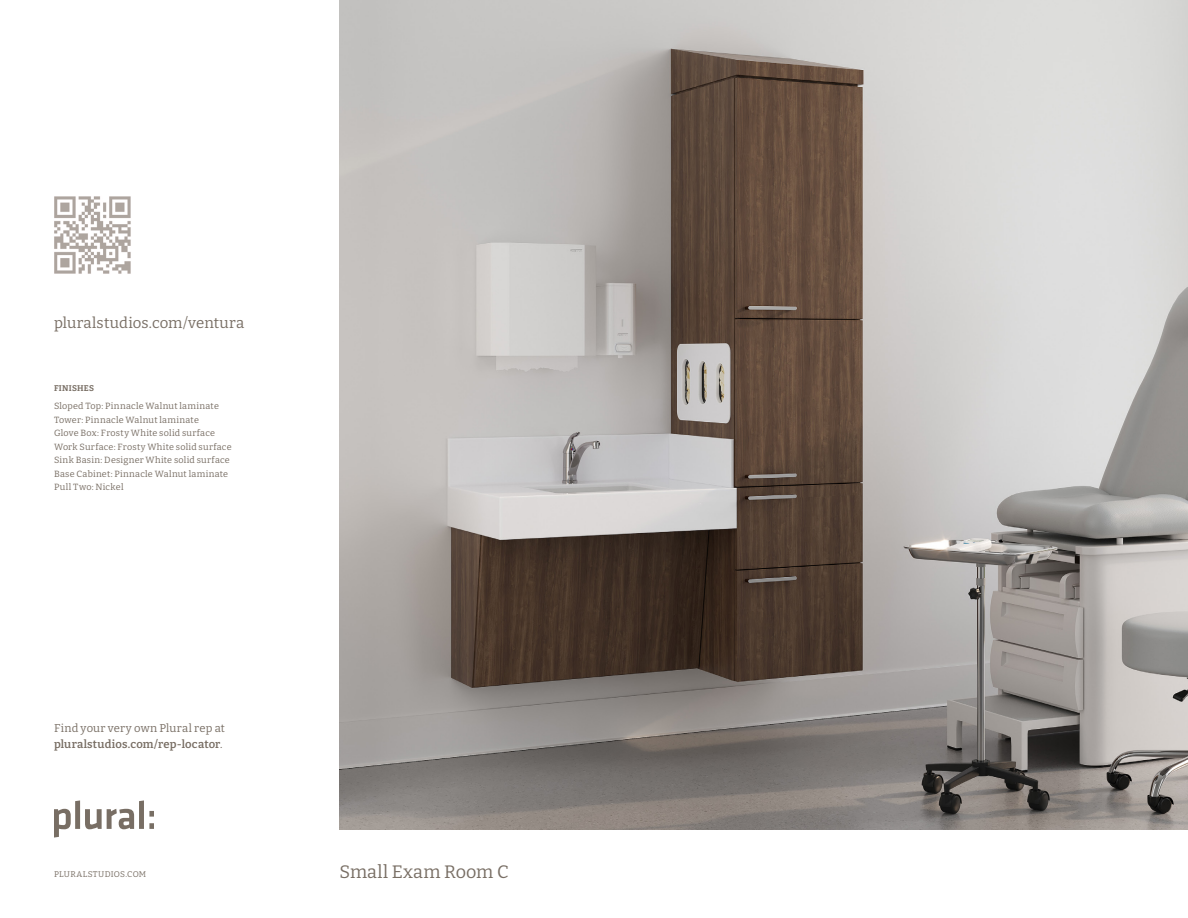
<style>
.page{position:relative;width:1188px;height:918px;background:#fff}
.page>*{position:absolute;margin:0;border:0;box-sizing:border-box;transform-origin:0 0}
.t1{font:18px "Bitter";letter-spacing:.005em;color:#786e64}
.t2{font:15px "Bitter";letter-spacing:.005em;color:#786e64}
.C___Features{font:600 11.25px/16.5px "Bitter";letter-spacing:.01em;color:#786e64}
.C___Features-2{font:9px "Bitter";letter-spacing:.025em;color:#786e64}
.t3{font:8.25px "Bitter";letter-spacing:.03em;color:#786e64}
.C___Features-3{font:700 8.25px "Bitter";letter-spacing:.03em;color:#786e64}
.s1{font-weight:400}
</style>
<div class="page">
<svg style="left:54px;top:800px;width:100px;height:37px"></svg>
<img style="left:54px;top:196px;width:77px;height:78px">
<img style="left:339px;top:0;width:849px;height:829px">
<p class="t2" style="left:54px;top:313px;width:192px">pluralstudios.com/ventura</p>
<p class="C___Features-3" style="left:54px;top:383px;width:42px">FINISHES</p>
<p class="C___Features-2" style="left:54px;top:400px;width:166px">Sloped Top: Pinnacle Walnut laminate</p>
<p class="C___Features-2" style="left:54px;top:414px;width:146px">Tower: Pinnacle Walnut laminate</p>
<p class="C___Features-2" style="left:54px;top:427px;width:163px">Glove Box: Frosty White solid surface</p>
<p class="C___Features-2" style="left:54px;top:441px;width:179px">Work Surface: Frosty White solid surface</p>
<p class="C___Features-2" style="left:54px;top:454px;width:177px">Sink Basin: Designer White solid surface</p>
<p class="C___Features-2" style="left:54px;top:468px;width:176px">Base Cabinet: Pinnacle Walnut laminate</p>
<p class="C___Features-2" style="left:54px;top:481px;width:71px">Pull Two: Nickel</p>
<p class="C___Features" style="left:54px;top:719px;width:172px"><span class="s1">Find your very own Plural rep at </span>pluralstudios.com/rep-locator<span class="s1">.</span></p>
<p class="t3" style="left:54px;top:869px;width:94px">PLURALSTUDIOS.COM</p>
<p class="t1" style="left:339px;top:860px;width:171px">Small Exam Room C</p>
</div>
